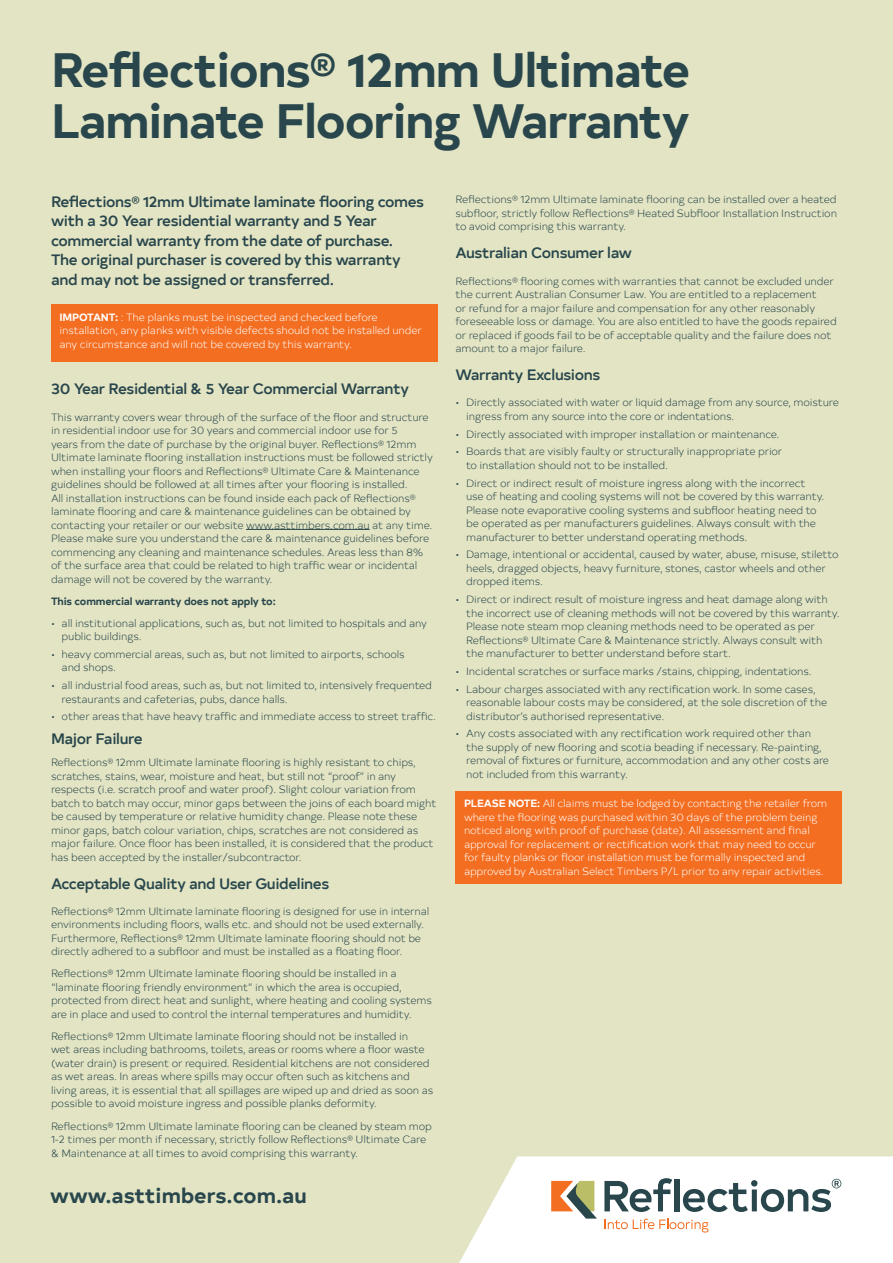
<style>
.page{position:relative;width:893px;height:1263px;background:#e3e4c3}
.page>*{position:absolute;margin:0;border:0;box-sizing:border-box;transform-origin:0 0}
.t1{font:700 48px/51px "Typold";letter-spacing:-.025em;color:#28464c}
.t2{font:700 21px "Typold";color:#28464c}
.Section_Title{font:500 15px/19.5px "Typold";letter-spacing:-.025em;color:#28464c}
.Body{font:500 15px "Typold";letter-spacing:-.025em;color:#28464c}
.Body-2{font:300 10.5px/13.5px "Typold";letter-spacing:-.015em;color:#28464c}
.Body_Dots{font:300 10.5px/13.5px "Typold";letter-spacing:-.015em;color:#28464c}
.Body-3{font:300 10.5px/13.5px "Typold";letter-spacing:-.015em;color:#fff}
.Body-4{font:700 10.5px "Typold";letter-spacing:-.015em;color:#28464c}
.s1{font-weight:700}
</style>
<div class="page">
<svg style="left:604px;top:1219px;width:104px;height:13px"></svg>
<svg style="left:604px;top:1178px;width:68px;height:34px"></svg>
<svg style="left:683px;top:1179px;width:158px;height:33px"></svg>
<div style="left:674px;top:1179px;width:5px;height:32px;background:#28464c"></div>
<svg style="left:552px;top:1181px;width:45px;height:37px"></svg>
<hr style="left:246px;top:529px;width:124px;height:1px;background:#28464c">
<div style="left:51px;top:304px;width:386px;height:58px;background:#f36e21"></div>
<div style="left:455px;top:791px;width:387px;height:92px;background:#f36e21"></div>
<p class="t1" style="left:51px;top:40px;width:641px">Reflections® 12mm Ultimate<br>Laminate Flooring Warranty</p>
<p class="Section_Title" style="left:51px;top:190px;width:375px">Reflections® 12mm Ultimate laminate flooring comes with a 30 Year residential warranty and 5 Year commercial warranty from the date of purchase.<br>The original purchaser is covered by this warranty and may not be assigned or transferred.</p>
<p class="Body-3" style="left:60px;top:309px;width:364px"><span class="s1">IMPOTANT:</span> : The planks must be inspected and checked before installation, any planks with visible defects should not be installed under any circumstance and will not be covered by this warranty.</p>
<p class="Section_Title" style="left:51px;top:378px;width:359px">30 Year Residential &amp; 5 Year Commercial Warranty</p>
<p class="Body-2" style="left:51px;top:409px;width:383px">This warranty covers wear through of the surface of the floor and structure in residential indoor use for 30 years and commercial indoor use for 5<br>years from the date of purchase by the original buyer. Reflections® 12mm Ultimate laminate flooring installation instructions must be followed strictly when installing your floors and Reflections® Ultimate Care &amp; Maintenance guidelines should be followed at all times after your flooring is installed.<br>All installation instructions can be found inside each pack of Reflections® laminate flooring and care &amp; maintenance guidelines can be obtained by contacting your retailer or our website www.asttimbers.com.au at any time.<br>Please make sure you understand the care &amp; maintenance guidelines before commencing any cleaning and maintenance schedules. Areas less than 8% of the surface area that could be related to high traffic wear or incidental damage will not be covered by the warranty.</p>
<p class="Body-4" style="left:51px;top:592px;width:226px">This commercial warranty does not apply to:</p>
<p class="Body_Dots" style="left:62px;top:615px;width:367px;text-indent:-11px">• all institutional applications, such as, but not limited to hospitals and any public buildings.</p>
<p class="Body_Dots" style="left:62px;top:647px;width:344px;text-indent:-11px">• heavy commercial areas, such as, but not limited to airports, schools and shops.</p>
<p class="Body_Dots" style="left:62px;top:678px;width:372px;text-indent:-11px">• all industrial food areas, such as, but not limited to, intensively frequented restaurants and cafeterias, pubs, dance halls.</p>
<p class="Body_Dots" style="left:51px;top:709px;width:387px">• other areas that have heavy traffic and immediate access to street traffic.</p>
<p class="Body" style="left:51px;top:727px;width:93px">Major Failure</p>
<p class="Body-2" style="left:51px;top:755px;width:387px">Reflections® 12mm Ultimate laminate flooring is highly resistant to chips, scratches, stains, wear, moisture and heat, but still not “proof” in any respects (i.e. scratch proof and water proof). Slight colour variation from batch to batch may occur, minor gaps between the joins of each board might be caused by temperature or relative humidity change. Please note these minor gaps, batch colour variation, chips, scratches are not considered as major failure. Once floor has been installed, it is considered that the product has been accepted by the installer/subcontractor.</p>
<p class="Section_Title" style="left:51px;top:872px;width:280px">Acceptable Quality and User Guidelines</p>
<p class="Body-2" style="left:51px;top:904px;width:380px">Reflections® 12mm Ultimate laminate flooring is designed for use in internal environments including floors, walls etc. and should not be used externally.<br>Furthermore, Reflections® 12mm Ultimate laminate flooring should not be directly adhered to a subfloor and must be installed as a floating floor.</p>
<p class="Body-2" style="left:51px;top:966px;width:382px">Reflections® 12mm Ultimate laminate flooring should be installed in a “laminate flooring friendly environment” in which the area is occupied, protected from direct heat and sunlight, where heating and cooling systems are in place and used to control the internal temperatures and humidity.</p>
<p class="Body-2" style="left:51px;top:1029px;width:384px">Reflections® 12mm Ultimate laminate flooring should not be installed in<br>wet areas including bathrooms, toilets, areas or rooms where a floor waste (water drain) is present or required. Residential kitchens are not considered as wet areas. In areas where spills may occur often such as kitchens and living areas, it is essential that all spillages are wiped up and dried as soon as possible to avoid moisture ingress and possible planks deformity.</p>
<p class="Body-2" style="left:51px;top:1118px;width:382px">Reflections® 12mm Ultimate laminate flooring can be cleaned by steam mop<br>1-2 times per month if necessary, strictly follow Reflections® Ultimate Care &amp; Maintenance at all times to avoid comprising this warranty.</p>
<p class="t2" style="left:50px;top:1178px;width:258px">www.asttimbers.com.au</p>
<p class="Body-2" style="left:455px;top:192px;width:383px;text-align:justify">Reflections® 12mm Ultimate laminate flooring can be installed over a heated subfloor, strictly follow Reflections® Heated Subfloor Installation Instruction to avoid comprising this warranty.</p>
<p class="Section_Title" style="left:455px;top:242px;width:178px">Australian Consumer law</p>
<p class="Body-2" style="left:455px;top:273px;width:383px">Reflections® flooring comes with warranties that cannot be excluded under the current Australian Consumer Law. You are entitled to a replacement<br>or refund for a major failure and compensation for any other reasonably foreseeable loss or damage. You are also entitled to have the goods repaired or replaced if goods fail to be of acceptable quality and the failure does not amount to a major failure.</p>
<p class="Section_Title" style="left:455px;top:364px;width:146px">Warranty Exclusions</p>
<p class="Body_Dots" style="left:466px;top:395px;width:374px;text-indent:-11px">• Directly associated with water or liquid damage from any source, moisture ingress from any source into the core or indentations.</p>
<p class="Body_Dots" style="left:455px;top:426px;width:325px">• Directly associated with improper installation or maintenance.</p>
<p class="Body_Dots" style="left:466px;top:444px;width:318px;text-indent:-11px">• Boards that are visibly faulty or structurally inappropriate prior to installation should not to be installed.</p>
<p class="Body_Dots" style="left:466px;top:475px;width:360px;text-indent:-11px">• Direct or indirect result of moisture ingress along with the incorrect use of heating and cooling systems will not be covered by this warranty.<br>Please note evaporative cooling systems and subfloor heating need to be operated as per manufacturers guidelines. Always consult with the manufacturer to better understand operating methods.</p>
<p class="Body_Dots" style="left:466px;top:547px;width:374px;text-indent:-11px">• Damage, intentional or accidental, caused by water, abuse, misuse, stiletto heels, dragged objects, heavy furniture, stones, castor wheels and other dropped items.</p>
<p class="Body_Dots" style="left:466px;top:592px;width:375px;text-indent:-11px">• Direct or indirect result of moisture ingress and heat damage along with the incorrect use of cleaning methods will not be covered by this warranty.<br>Please note steam mop cleaning methods need to be operated as per Reflections® Ultimate Care &amp; Maintenance strictly. Always consult with the manufacturer to better understand before start.</p>
<p class="Body_Dots" style="left:455px;top:664px;width:358px">• Incidental scratches or surface marks /stains, chipping, indentations.</p>
<p class="Body_Dots" style="left:466px;top:681px;width:363px;text-indent:-11px">• Labour charges associated with any rectification work. In some cases, reasonable labour costs may be considered, at the sole discretion of the distributor’s authorised representative.</p>
<p class="Body_Dots" style="left:466px;top:726px;width:365px;text-indent:-11px">• Any costs associated with any rectification work required other than the supply of new flooring and scotia beading if necessary. Re-painting, removal of fixtures or furniture, accommodation and any other costs are not included from this warranty.</p>
<p class="Body-3" style="left:464px;top:796px;width:365px"><span class="s1">PLEASE NOTE:</span> All claims must be lodged by contacting the retailer from where the flooring was purchased within 30 days of the problem being noticed along with proof of purchase (date). All assessment and final approval for replacement or rectification work that may need to occur for faulty planks or floor installation must be formally inspected and approved by Australian Select Timbers P/L prior to any repair activities.</p>
</div>
